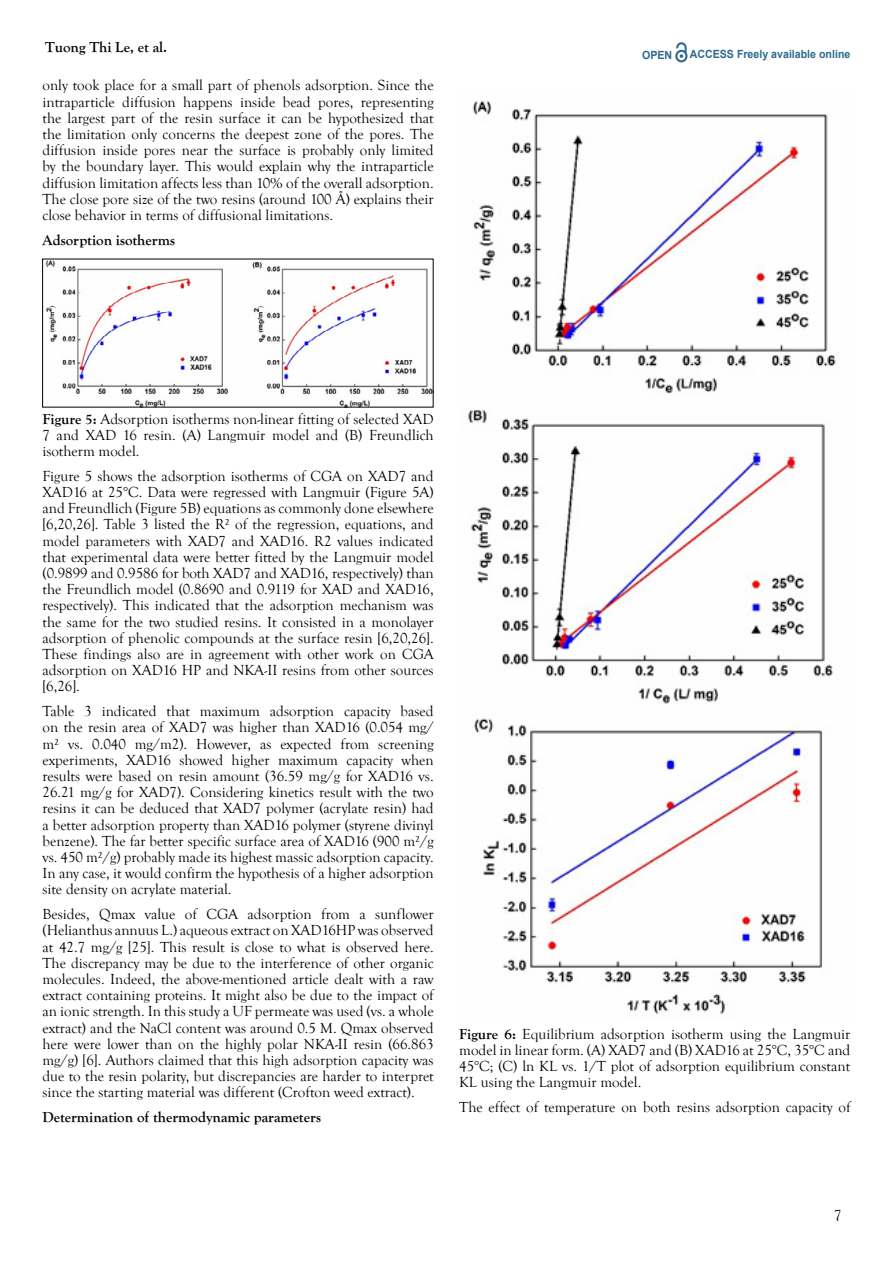
<style>
.page{position:relative;width:893px;height:1263px;background:#fff}
.page>*{position:absolute;margin:0;border:0;box-sizing:border-box;transform-origin:0 0}
.t1{font:15px/16.2px "Goudy Old Style";color:#000;text-align:justify}
.t2{font:700 15px "Goudy Old Style";color:#000}
.t3{font:700 11.25px "Arial";color:#2d6a8e;scale:.94 1}
.s1{font-weight:700}
</style>
<div class="page">
<svg style="left:675px;top:43px;width:12px;height:19px"></svg>
<img style="left:45px;top:261px;width:386px;height:144px">
<img style="left:468px;top:100px;width:368px;height:915px">
<p class="t2" style="left:45px;top:39px;width:124px">Tuong Thi Le, et al.</p>
<p class="t1" style="left:43px;top:78px;width:393px">only took place for a small part of phenols adsorption. Since the intraparticle diffusion happens inside bead pores, representing the largest part of the resin surface it can be hypothesized that the limitation only concerns the deepest zone of the pores. The diffusion inside pores near the surface is probably only limited by the boundary layer. This would explain why the intraparticle diffusion limitation affects less than 10% of the overall adsorption.<br>The close pore size of the two resins (around 100 Å) explains their close behavior in terms of diffusional limitations.</p>
<p class="t2" style="left:43px;top:231px;width:134px">Adsorption isotherms</p>
<p class="t3" style="left:642px;top:47px;width:34px">OPEN</p>
<p class="t3" style="left:690px;top:46px;width:172px">ACCESS Freely available online</p>
<p class="t1" style="left:43px;top:411px;width:393px"><span class="s1">Figure 5:</span> Adsorption isotherms non-linear fitting of selected XAD 7 and XAD 16 resin. (A) Langmuir model and (B) Freundlich isotherm model.</p>
<p class="t1" style="left:43px;top:468px;width:393px">Figure 5 shows the adsorption isotherms of CGA on XAD7 and XAD16 at 25°C. Data were regressed with Langmuir (Figure 5A) and Freundlich (Figure 5B) equations as commonly done elsewhere [6,20,26]. Table 3 listed the R² of the regression, equations, and model parameters with XAD7 and XAD16. R2 values indicated that experimental data were better fitted by the Langmuir model (0.9899 and 0.9586 for both XAD7 and XAD16, respectively) than the Freundlich model (0.8690 and 0.9119 for XAD and XAD16, respectively). This indicated that the adsorption mechanism was the same for the two studied resins. It consisted in a monolayer adsorption of phenolic compounds at the surface resin [6,20,26].<br>These findings also are in agreement with other work on CGA adsorption on XAD16 HP and NKA-II resins from other sources [6,26].</p>
<p class="t1" style="left:43px;top:703px;width:393px">Table 3 indicated that maximum adsorption capacity based on the resin area of XAD7 was higher than XAD16 (0.054 mg/ m² vs. 0.040 mg/m2). However, as expected from screening experiments, XAD16 showed higher maximum capacity when results were based on resin amount (36.59 mg/g for XAD16 vs.<br>26.21 mg/g for XAD7). Considering kinetics result with the two resins it can be deduced that XAD7 polymer (acrylate resin) had a better adsorption property than XAD16 polymer (styrene divinyl benzene). The far better specific surface area of XAD16 (900 m²/g vs. 450 m²/g) probably made its highest massic adsorption capacity.<br>In any case, it would confirm the hypothesis of a higher adsorption site density on acrylate material.</p>
<p class="t1" style="left:43px;top:906px;width:393px">Besides, Qmax value of CGA adsorption from a sunflower (Helianthus annuus L.) aqueous extract on XAD16HP was observed at 42.7 mg/g [25]. This result is close to what is observed here.<br>The discrepancy may be due to the interference of other organic molecules. Indeed, the above-mentioned article dealt with a raw extract containing proteins. It might also be due to the impact of an ionic strength. In this study a UF permeate was used (vs. a whole extract) and the NaCl content was around 0.5 M. Qmax observed here were lower than on the highly polar NKA-II resin (66.863 mg/g) [6]. Authors claimed that this high adsorption capacity was due to the resin polarity, but discrepancies are harder to interpret since the starting material was different (Crofton weed extract).</p>
<p class="t2" style="left:43px;top:1109px;width:280px">Determination of thermodynamic parameters</p>
<p class="t1" style="left:459px;top:1026px;width:393px"><span class="s1">Figure 6:</span> Equilibrium adsorption isotherm using the Langmuir model in linear form. (A) XAD7 and (B) XAD16 at 25°C, 35°C and 45°C; (C) ln KL vs. 1/T plot of adsorption equilibrium constant KL using the Langmuir model.</p>
<p class="t1" style="left:459px;top:1099px;width:393px">The effect of temperature on both resins adsorption capacity of</p>
<p class="t1" style="left:834px;top:1208px;width:9px">7</p>
</div>
